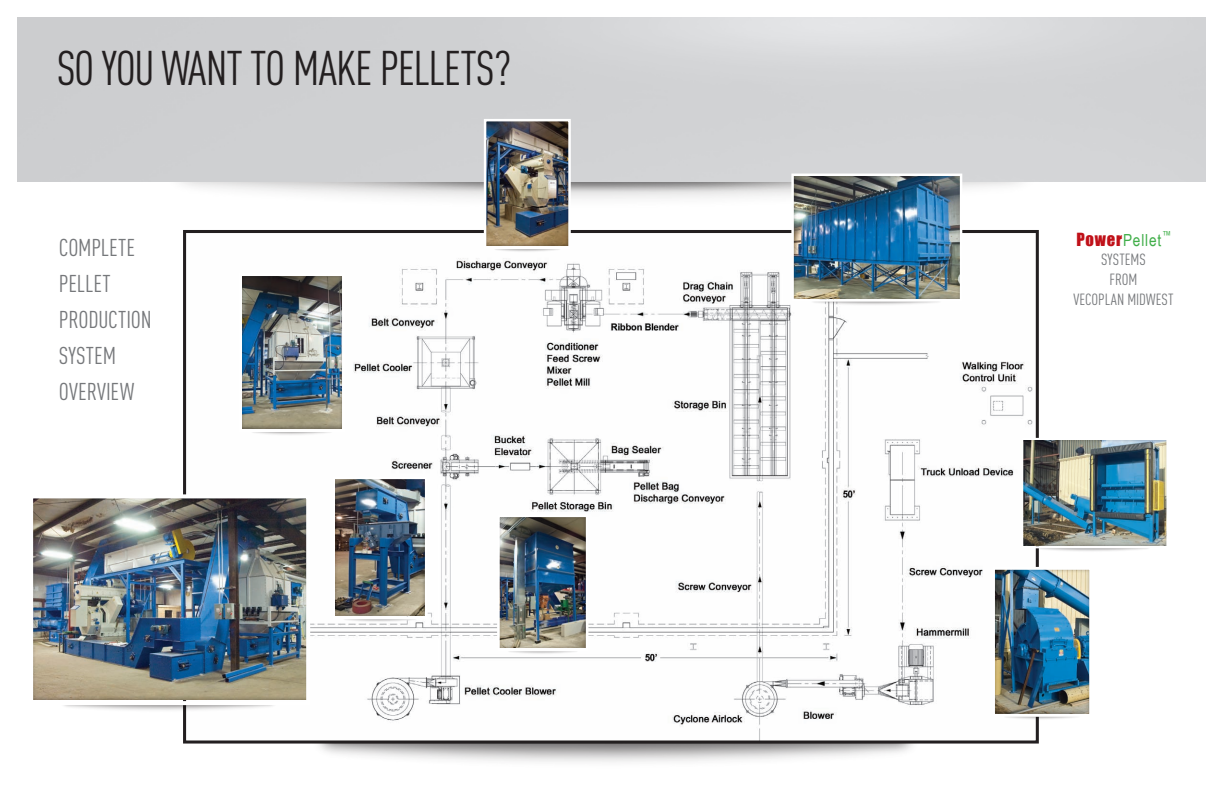
<style>
.page{position:relative;width:1224px;height:792px;background:#fff}
.page>*{position:absolute;margin:0;border:0;box-sizing:border-box;transform-origin:0 0}
.t1{font:48px "DIN Cond";letter-spacing:-.025em;color:#231f20}
.t2{font:24px/36px "DIN Cond";color:#76787b}
.t3{font:16.7px "Arial Narrow";letter-spacing:.05em;color:#40ae49}
.t4{font:16px/20px "DIN Cond";color:#76787b;text-align:center}
.s1{font-family:"Impact";color:#c01119}
</style>
<div class="page">
<img style="left:312px;top:258px;width:721px;height:482px">
<img style="left:273px;top:434px;width:69px;height:3px">
<img style="left:242px;top:271px;width:105px;height:163px">
<img style="left:515px;top:251px;width:21px;height:1px">
<img style="left:483px;top:118px;width:89px;height:133px">
<img style="left:1025px;top:549px;width:117px;height:4px">
<img style="left:1020px;top:437px;width:147px;height:112px">
<img style="left:74px;top:707px;width:185px;height:8px">
<img style="left:33px;top:492px;width:279px;height:215px">
<img style="left:796px;top:303px;width:161px;height:4px">
<img style="left:790px;top:172px;width:174px;height:131px">
<img style="left:335px;top:621px;width:90px;height:3px">
<img style="left:331px;top:475px;width:98px;height:146px">
<img style="left:995px;top:718px;width:67px;height:4px">
<img style="left:991px;top:565px;width:99px;height:153px">
<img style="left:500px;top:653px;width:86px;height:3px">
<img style="left:496px;top:513px;width:94px;height:140px">
<h1 class="t1" style="left:57px;top:40px;width:456px">SO YOU WANT TO MAKE PELLETS?</h1>
<p class="t2" style="left:59px;top:229px;width:94px">COMPLETE<br>PELLET<br>PRODUCTION<br>SYSTEM<br>OVERVIEW</p>
<p class="t3" style="left:1076px;top:228px;width:96px"><span class="s1">Power</span>Pellet<sup>™</sup></p>
<p class="t4" style="left:1073px;top:249px;width:102px">SYSTEMS<br>FROM<br>VECOPLAN MIDWEST</p>
</div>
